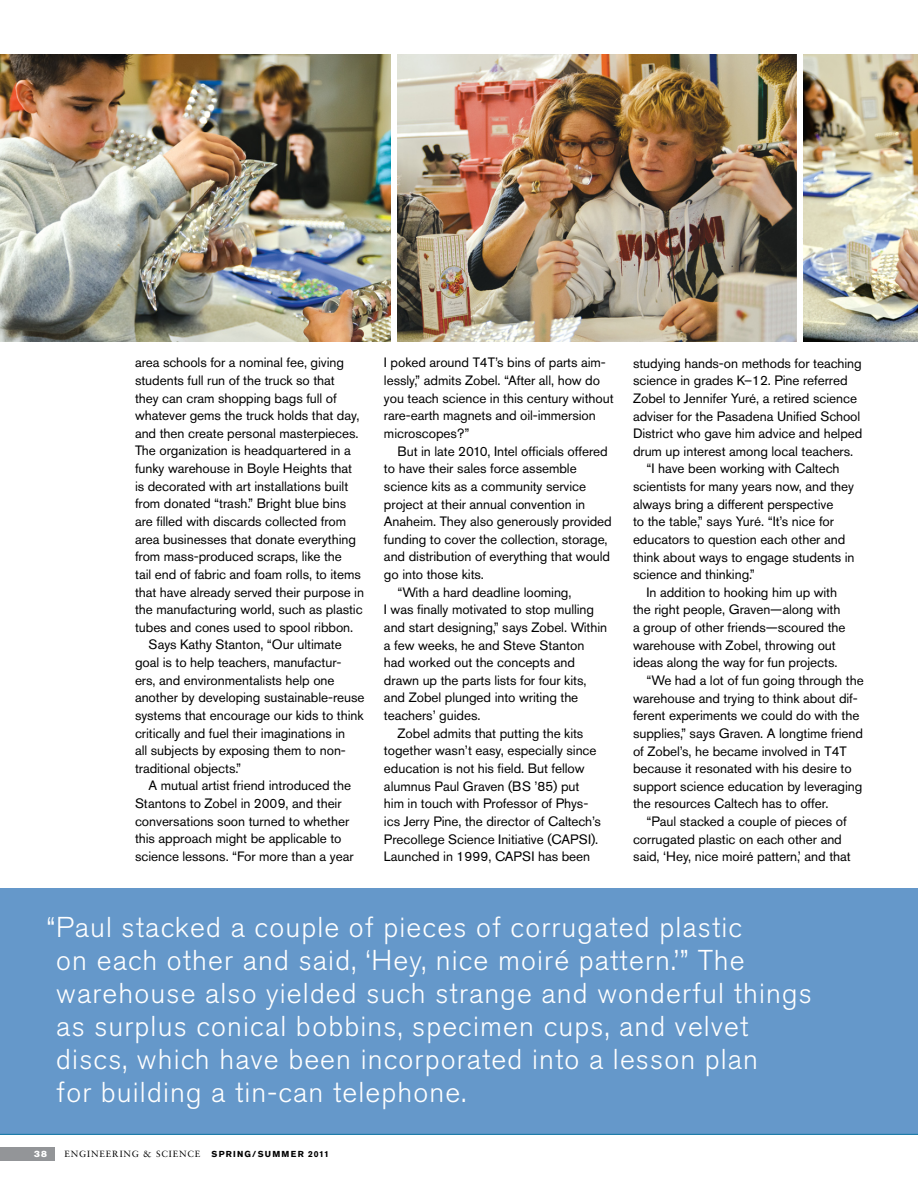
<style>
.page{position:relative;width:918px;height:1188px;background:#fff}
.page>*{position:absolute;margin:0;border:0;box-sizing:border-box;transform-origin:0 0}
.t1{font:300 28.5px/33px "Akzidenz Grotesk Pro";letter-spacing:.04em;color:#fff}
.t2{font:13.5px/17.7px "Akzidenz Grotesk Pro";letter-spacing:-.005em;color:#000}
.t3{font:9px "Sabon LT Std";letter-spacing:.1em;color:#000}
.t4{font:9px "Akzidenz Grotesk Pro Super";color:#fff}
.s1{font-family:"Akzidenz Grotesk Pro";font-weight:700;font-size:8.7px}
</style>
<div class="page">
<div style="left:0;top:888px;width:918px;height:246px;background:#6598ca"></div>
<img style="left:0;top:54px;width:391px;height:287px">
<img style="left:397px;top:54px;width:400px;height:287px">
<img style="left:803px;top:54px;width:115px;height:287px">
<div style="left:0;top:1147px;width:54px;height:14px;background:#939598"></div>
<hr style="left:0;top:1134px;width:918px;height:1px;background:#006a9e">
<p class="t2" style="left:135px;top:354px;width:211px">area schools for a nominal fee, giving</p>
<p class="t2" style="left:135px;top:371px;width:201px">students full run of the truck so that</p>
<p class="t2" style="left:135px;top:389px;width:203px">they can cram shopping bags full of</p>
<p class="t2" style="left:135px;top:407px;width:226px">whatever gems the truck holds that day,</p>
<p class="t2" style="left:135px;top:424px;width:225px">and then create personal masterpieces.</p>
<p class="t2" style="left:135px;top:442px;width:217px">The organization is headquartered in a</p>
<p class="t2" style="left:135px;top:459px;width:219px">funky warehouse in Boyle Heights that</p>
<p class="t2" style="left:135px;top:477px;width:215px">is decorated with art installations built</p>
<p class="t2" style="left:135px;top:495px;width:213px">from donated “trash.” Bright blue bins</p>
<p class="t2" style="left:135px;top:512px;width:213px">are filled with discards collected from</p>
<p class="t2" style="left:135px;top:530px;width:223px">area businesses that donate everything</p>
<p class="t2" style="left:135px;top:548px;width:208px">from mass-produced scraps, like the</p>
<p class="t2" style="left:135px;top:565px;width:227px">tail end of fabric and foam rolls, to items</p>
<p class="t2" style="left:135px;top:583px;width:231px">that have already served their purpose in</p>
<p class="t2" style="left:135px;top:601px;width:229px">the manufacturing world, such as plastic</p>
<p class="t2" style="left:135px;top:618px;width:220px">tubes and cones used to spool ribbon.</p>
<p class="t2" style="left:149px;top:636px;width:195px">Says Kathy Stanton, “Our ultimate</p>
<p class="t2" style="left:135px;top:653px;width:208px">goal is to help teachers, manufactur-</p>
<p class="t2" style="left:135px;top:671px;width:201px">ers, and environmentalists help one</p>
<p class="t2" style="left:135px;top:689px;width:231px">another by developing sustainable-reuse</p>
<p class="t2" style="left:135px;top:706px;width:230px">systems that encourage our kids to think</p>
<p class="t2" style="left:135px;top:724px;width:212px">critically and fuel their imaginations in</p>
<p class="t2" style="left:135px;top:742px;width:212px">all subjects by exposing them to non-</p>
<p class="t2" style="left:135px;top:759px;width:108px">traditional objects.”</p>
<p class="t2" style="left:149px;top:777px;width:204px">A mutual artist friend introduced the</p>
<p class="t2" style="left:135px;top:794px;width:208px">Stantons to Zobel in 2009, and their</p>
<p class="t2" style="left:135px;top:812px;width:216px">conversations soon turned to whether</p>
<p class="t2" style="left:135px;top:830px;width:208px">this approach might be applicable to</p>
<p class="t2" style="left:135px;top:847px;width:220px">science lessons. “For more than a year</p>
<p class="t2" style="left:384px;top:354px;width:231px">I poked around T4T’s bins of parts aim&shy;lessly,” admits Zobel. “After all, how do you teach science in this century without rare-earth magnets and oil-immersion microscopes?”</p>
<p class="t2" style="left:397px;top:442px;width:212px">But in late 2010, Intel officials offered</p>
<p class="t2" style="left:384px;top:460px;width:194px">to have their sales force assemble</p>
<p class="t2" style="left:384px;top:477px;width:204px">science kits as a community service</p>
<p class="t2" style="left:384px;top:495px;width:203px">project at their annual convention in</p>
<p class="t2" style="left:384px;top:513px;width:229px">Anaheim. They also generously provided</p>
<p class="t2" style="left:384px;top:530px;width:225px">funding to cover the collection, storage,</p>
<p class="t2" style="left:384px;top:548px;width:228px">and distribution of everything that would</p>
<p class="t2" style="left:384px;top:565px;width:102px">go into those kits.</p>
<p class="t2" style="left:397px;top:583px;width:176px">“With a hard deadline looming,</p>
<p class="t2" style="left:384px;top:601px;width:212px">I was finally motivated to stop mulling</p>
<p class="t2" style="left:384px;top:618px;width:225px">and start designing,” says Zobel. Within</p>
<p class="t2" style="left:384px;top:636px;width:202px">a few weeks, he and Steve Stanton</p>
<p class="t2" style="left:384px;top:654px;width:192px">had worked out the concepts and</p>
<p class="t2" style="left:384px;top:671px;width:204px">drawn up the parts lists for four kits,</p>
<p class="t2" style="left:384px;top:689px;width:196px">and Zobel plunged into writing the</p>
<p class="t2" style="left:384px;top:706px;width:98px">teachers’ guides.</p>
<p class="t2" style="left:397px;top:724px;width:187px">Zobel admits that putting the kits</p>
<p class="t2" style="left:384px;top:742px;width:214px">together wasn’t easy, especially since</p>
<p class="t2" style="left:384px;top:759px;width:202px">education is not his field. But fellow</p>
<p class="t2" style="left:384px;top:777px;width:197px">alumnus Paul Graven (BS ’85) put</p>
<p class="t2" style="left:384px;top:795px;width:206px">him in touch with Professor of Phys-</p>
<p class="t2" style="left:384px;top:812px;width:218px">ics Jerry Pine, the director of Caltech’s</p>
<p class="t2" style="left:384px;top:830px;width:216px">Precollege Science Initiative (CAPSI).</p>
<p class="t2" style="left:384px;top:848px;width:208px">Launched in 1999, CAPSI has been</p>
<p class="t2" style="left:633px;top:354px;width:230px">studying hands-on methods for teaching</p>
<p class="t2" style="left:633px;top:372px;width:216px">science in grades K–12. Pine referred</p>
<p class="t2" style="left:633px;top:389px;width:226px">Zobel to Jennifer Yuré, a retired science</p>
<p class="t2" style="left:633px;top:407px;width:229px">adviser for the Pasadena Unified School</p>
<p class="t2" style="left:633px;top:425px;width:231px">District who gave him advice and helped</p>
<p class="t2" style="left:633px;top:442px;width:222px">drum up interest among local teachers.</p>
<p class="t2" style="left:647px;top:460px;width:194px">“I have been working with Caltech</p>
<p class="t2" style="left:633px;top:477px;width:223px">scientists for many years now, and they</p>
<p class="t2" style="left:633px;top:495px;width:202px">always bring a different perspective</p>
<p class="t2" style="left:633px;top:513px;width:203px">to the table,” says Yuré. “It’s nice for</p>
<p class="t2" style="left:633px;top:530px;width:214px">educators to question each other and</p>
<p class="t2" style="left:633px;top:548px;width:223px">think about ways to engage students in</p>
<p class="t2" style="left:633px;top:566px;width:124px">science and thinking.”</p>
<p class="t2" style="left:647px;top:583px;width:192px">In addition to hooking him up with</p>
<p class="t2" style="left:633px;top:601px;width:209px">the right people, Graven—along with</p>
<p class="t2" style="left:633px;top:618px;width:214px">a group of other friends—scoured the</p>
<p class="t2" style="left:633px;top:636px;width:204px">warehouse with Zobel, throwing out</p>
<p class="t2" style="left:633px;top:654px;width:206px">ideas along the way for fun projects.</p>
<p class="t2" style="left:647px;top:671px;width:219px">“We had a lot of fun going through the</p>
<p class="t2" style="left:633px;top:689px;width:226px">warehouse and trying to think about dif-</p>
<p class="t2" style="left:633px;top:707px;width:228px">ferent experiments we could do with the</p>
<p class="t2" style="left:633px;top:724px;width:232px">supplies,” says Graven. A longtime friend</p>
<p class="t2" style="left:633px;top:742px;width:215px">of Zobel’s, he became involved in T4T</p>
<p class="t2" style="left:633px;top:760px;width:220px">because it resonated with his desire to</p>
<p class="t2" style="left:633px;top:777px;width:231px">support science education by leveraging</p>
<p class="t2" style="left:633px;top:795px;width:197px">the resources Caltech has to offer.</p>
<p class="t2" style="left:647px;top:812px;width:202px">“Paul stacked a couple of pieces of</p>
<p class="t2" style="left:633px;top:830px;width:210px">corrugated plastic on each other and</p>
<p class="t2" style="left:633px;top:848px;width:219px">said, ‘Hey, nice moiré pattern,’ and that</p>
<p class="t1" style="left:56px;top:911px;width:757px;text-indent:-9px">“Paul stacked a couple of pieces of corrugated plastic<br>on each other and said, ‘Hey, nice moiré pattern.’” The warehouse also yielded such strange and wonderful things as surplus conical bobbins, specimen cups, and velvet discs, which have been incorporated into a lesson plan<br>for building a tin-can telephone.</p>
<p class="t4" style="left:34px;top:1148px;width:14px">38</p>
<p class="t3" style="left:64px;top:1149px;width:266px">ENGINEERING &amp; SCIENCE <span class="s1">SPRING/SUMME R 2011</span></p>
</div>
